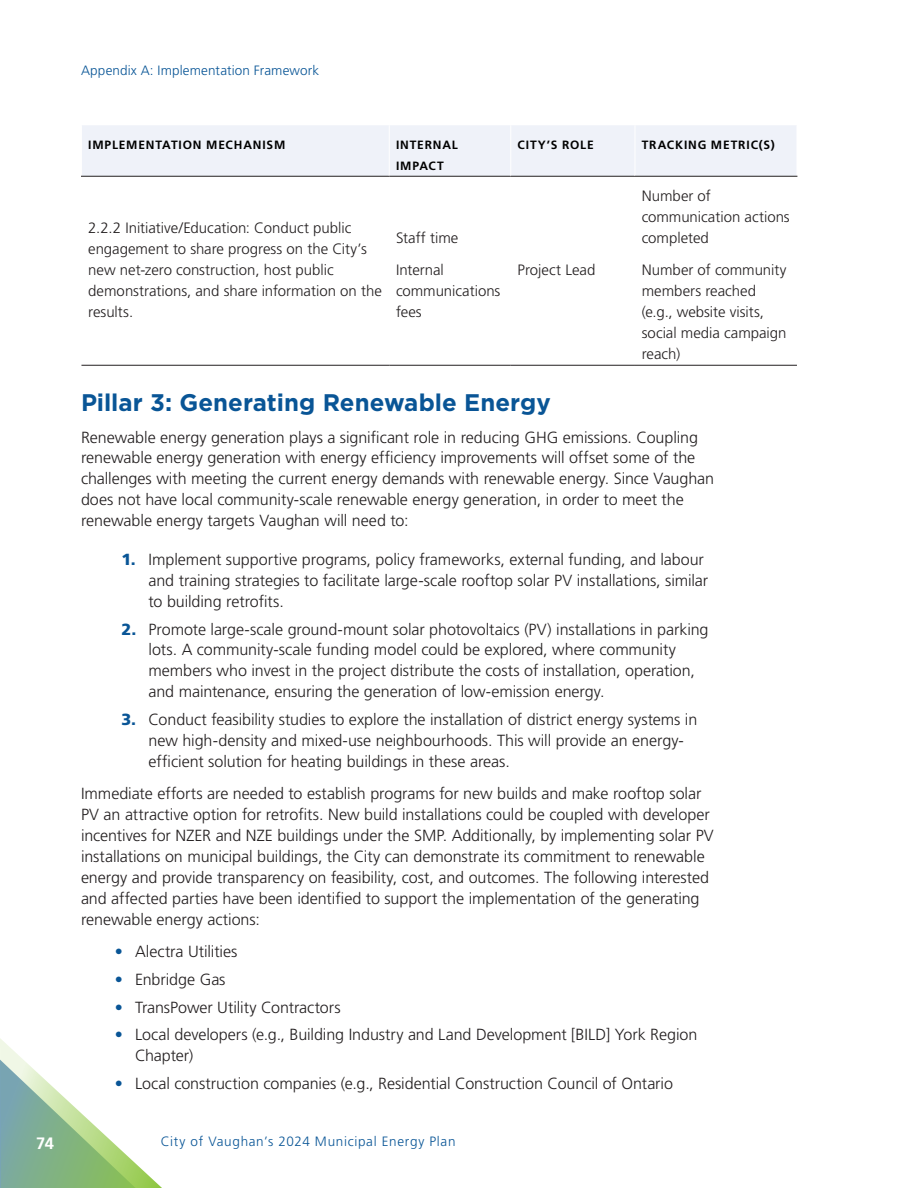
<style>
.page{position:relative;width:918px;height:1188px;background:#fff}
.page>*{position:absolute;margin:0;border:0;box-sizing:border-box;transform-origin:0 0}
.H3{font:700 24px "Gotham";color:#095596}
.t1{font:700 16.5px "Frutiger LT Std";color:#fff}
.Body{font:300 16.2px/21px "Frutiger LT Std";letter-spacing:-.005em;color:#231f20}
.Body-2{font:300 15px/21px "Frutiger LT Std";color:#231f20}
.t2{font:300 13.5px "Frutiger LT Std";letter-spacing:.05em;color:#095596}
.t3{font:300 13.5px "Frutiger LT Std";letter-spacing:.02em;color:#095596}
.Table_-_Heading__L{font:700 12px/21px "Frutiger LT Std";letter-spacing:.07em;color:#000}
.s1{font-weight:900;color:#095596}
</style>
<div class="page">
<svg style="left:0;top:1038px;width:162px;height:150px"></svg>
<div style="left:82px;top:125px;width:714px;height:51px;background:#eff2f9"></div>
<svg style="left:81px;top:364px;width:716px;height:1px"></svg>
<hr style="left:81px;top:176px;width:308px;height:1px;background:#231f20">
<hr style="left:389px;top:125px;width:1px;height:51px;background:#fff">
<hr style="left:389px;top:176px;width:122px;height:1px;background:#231f20">
<hr style="left:510px;top:125px;width:1px;height:51px;background:#fff">
<hr style="left:511px;top:176px;width:124px;height:1px;background:#231f20">
<hr style="left:634px;top:125px;width:1px;height:51px;background:#fff">
<hr style="left:635px;top:176px;width:162px;height:1px;background:#231f20">
<hr style="left:81px;top:365px;width:308px;height:1px;background:#231f20">
<hr style="left:389px;top:365px;width:122px;height:1px;background:#231f20">
<hr style="left:511px;top:365px;width:124px;height:1px;background:#231f20">
<hr style="left:635px;top:365px;width:162px;height:1px;background:#231f20">
<p class="t3" style="left:81px;top:63px;width:240px">Appendix A: Implementation Framework</p>
<p class="Table_-_Heading__L" style="left:88px;top:134px;width:199px">IMPLEMENTATION MECHANISM</p>
<p class="Table_-_Heading__L" style="left:396px;top:134px;width:63px">INTERNAL<br>IMPACT</p>
<p class="Table_-_Heading__L" style="left:518px;top:134px;width:78px">CITY’S ROLE</p>
<p class="Table_-_Heading__L" style="left:642px;top:134px;width:135px">TRACKING METRIC(S)</p>
<p class="Body-2" style="left:88px;top:217px;width:295px">2.2.2 Initiative/Education: Conduct public engagement to share progress on the City’s new net-zero construction, host public demonstrations, and share information on the results.</p>
<p class="Body-2" style="left:396px;top:228px;width:64px">Staff time</p>
<p class="Body-2" style="left:396px;top:259px;width:106px">Internal communications fees</p>
<p class="Body-2" style="left:518px;top:259px;width:79px">Project Lead</p>
<p class="Body-2" style="left:642px;top:186px;width:150px">Number of communication actions completed</p>
<p class="Body-2" style="left:642px;top:259px;width:146px">Number of community members reached (e.g., website visits, social media campaign reach)</p>
<p class="H3" style="left:81px;top:387px;width:471px">Pillar 3: Generating Renewable Energy</p>
<p class="Body" style="left:81px;top:427px;width:635px">Renewable energy generation plays a significant role in reducing GHG emissions. Coupling renewable energy generation with energy efficiency improvements will offset some of the challenges with meeting the current energy demands with renewable energy. Since Vaughan does not have local community-scale renewable energy generation, in order to meet the renewable energy targets Vaughan will need to:</p>
<p class="Body" style="left:148px;top:549px;width:561px;text-indent:-27px"><span class="s1">1.</span> Implement supportive programs, policy frameworks, external funding, and labour and training strategies to facilitate large-scale rooftop solar PV installations, similar to building retrofits.</p>
<p class="Body" style="left:148px;top:619px;width:562px;text-indent:-27px"><span class="s1">2.</span> Promote large-scale ground-mount solar photovoltaics (PV) installations in parking lots. A community-scale funding model could be explored, where community members who invest in the project distribute the costs of installation, operation, and maintenance, ensuring the generation of low-emission energy.</p>
<p class="Body" style="left:148px;top:709px;width:550px;text-indent:-27px"><span class="s1">3.</span> Conduct feasibility studies to explore the installation of district energy systems in new high-density and mixed-use neighbourhoods. This will provide an energy&shy;efficient solution for heating buildings in these areas.</p>
<p class="Body" style="left:81px;top:784px;width:634px">Immediate efforts are needed to establish programs for new builds and make rooftop solar PV an attractive option for retrofits. New build installations could be coupled with developer incentives for NZER and NZE buildings under the SMP. Additionally, by implementing solar PV installations on municipal buildings, the City can demonstrate its commitment to renewable energy and provide transparency on feasibility, cost, and outcomes. The following interested and affected parties have been identified to support the implementation of the generating renewable energy actions:</p>
<p class="Body" style="left:115px;top:941px;width:124px"><span class="s1">•</span> Alectra Utilities</p>
<p class="Body" style="left:115px;top:969px;width:112px"><span class="s1">•</span> Enbridge Gas</p>
<p class="Body" style="left:115px;top:997px;width:227px"><span class="s1">•</span> TransPower Utility Contractors</p>
<p class="Body" style="left:135px;top:1024px;width:564px;text-indent:-20px"><span class="s1">•</span> Local developers (e.g., Building Industry and Land Development [BILD] York Region<br>Chapter)</p>
<p class="Body" style="left:115px;top:1073px;width:560px"><span class="s1">•</span> Local construction companies (e.g., Residential Construction Council of Ontario</p>
<p class="t1" style="left:36px;top:1133px;width:19px">74</p>
<p class="t2" style="left:161px;top:1134px;width:296px">City of Vaughan’s 2024 Municipal Energy Plan</p>
</div>
